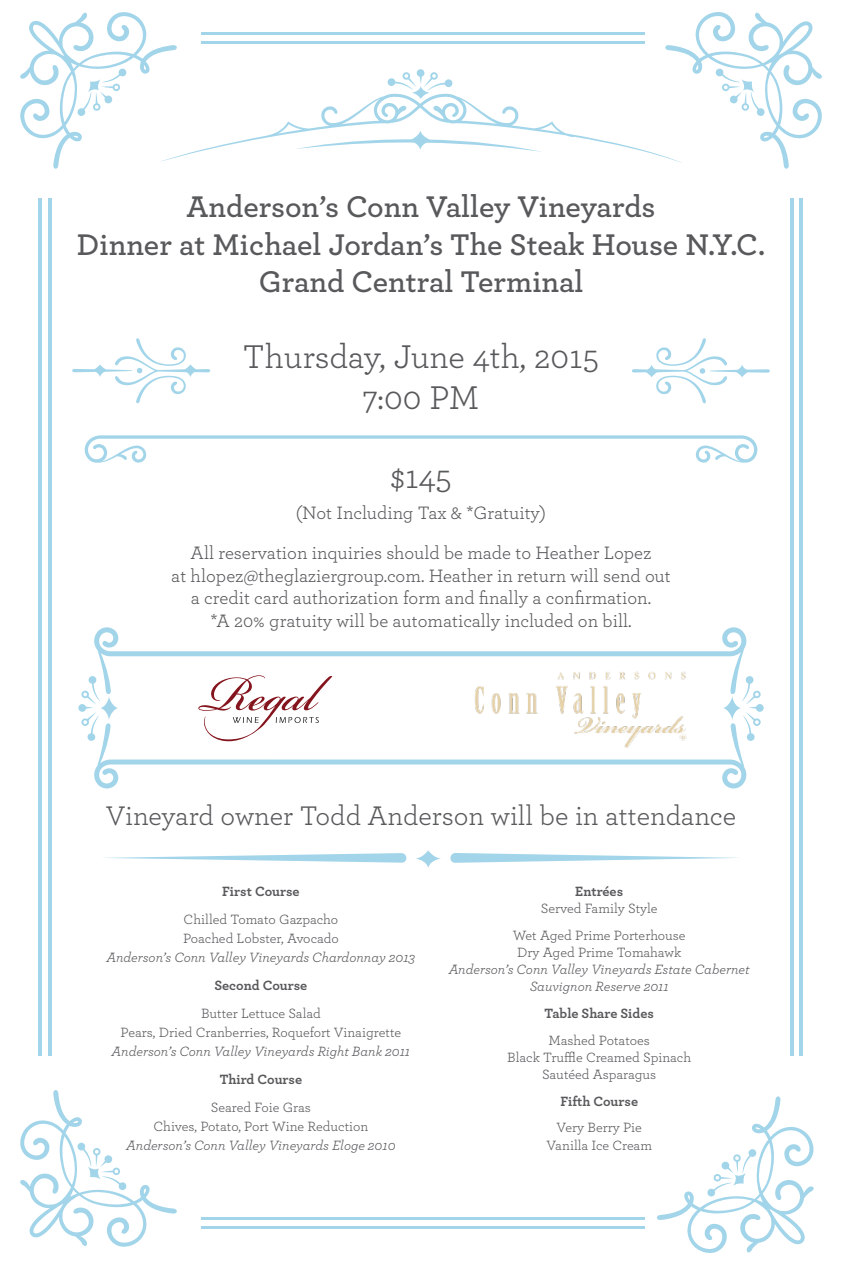
<style>
.page{position:relative;width:843px;height:1265px;background:#fff}
.page>*{position:absolute;margin:0;border:0;box-sizing:border-box;transform-origin:0 0}
.t1{font:34.5px/41.4px "Archer Pro";color:#58595b;text-align:center}
.t2{font:600 31.35px/37.7px "Archer Pro";letter-spacing:-.005em;color:#58595b;text-align:center}
.t3{font:28.2px "Archer Pro";color:#58595b}
.t4{font:18.75px/22.5px "Archer Pro";color:#58595b;text-align:center}
.t5{font:14.1px/18.8px "Archer Pro";color:#58595b;text-align:center}
.t6{font:italic 14.1px/17.2px "Archer Pro";color:#58595b;text-align:center}
.t7{font:700 14.1px "Archer Pro";letter-spacing:-.005em;color:#58595b}
</style>
<div class="page">
<hr style="left:39px;top:199px;width:3px;height:857px;background:#a2d5e9">
<hr style="left:48px;top:199px;width:3px;height:857px;background:#a2d5e9">
<hr style="left:790px;top:199px;width:3px;height:857px;background:#a2d5e9">
<hr style="left:800px;top:199px;width:3px;height:857px;background:#a2d5e9">
<hr style="left:201px;top:1217px;width:444px;height:2px;background:#a2d5e9">
<hr style="left:201px;top:1226px;width:444px;height:2px;background:#a2d5e9">
<svg style="left:20px;top:1090px;width:157px;height:156px"></svg>
<svg style="left:657px;top:1096px;width:157px;height:157px"></svg>
<svg style="left:198px;top:694px;width:121px;height:29px"></svg>
<img style="left:475px;top:694px;width:208px;height:29px">
<svg style="left:94px;top:723px;width:653px;height:66px"></svg>
<svg style="left:94px;top:627px;width:653px;height:67px"></svg>
<svg style="left:78px;top:676px;width:41px;height:65px"></svg>
<svg style="left:723px;top:676px;width:41px;height:65px"></svg>
<svg style="left:84px;top:435px;width:674px;height:28px"></svg>
<svg style="left:72px;top:338px;width:138px;height:65px"></svg>
<svg style="left:632px;top:338px;width:138px;height:65px"></svg>
<svg style="left:416px;top:850px;width:25px;height:18px"></svg>
<svg style="left:450px;top:853px;width:288px;height:9px"></svg>
<svg style="left:104px;top:853px;width:302px;height:9px"></svg>
<svg style="left:20px;top:12px;width:802px;height:157px"></svg>
<h2 class="t2" style="left:77px;top:186px;width:690px">Anderson’s Conn Valley Vineyards<br>Dinner at Michael Jordan’s The Steak House N.Y.C.<br>Grand Central Terminal</h2>
<h1 class="t1" style="left:243px;top:334px;width:358px">Thursday, June 4th, 2015<br>7:00 PM</h1>
<h1 class="t1" style="left:390px;top:454px;width:63px">$145</h1>
<h3 class="t4" style="left:191px;top:492px;width:462px;line-height:39.8px">(Not Including Tax &amp; *Gratuity)<br>All reservation inquiries should be made to Heather Lopez</h3>
<h3 class="t4" style="left:171px;top:563px;width:501px">at hlopez@theglaziergroup.com. Heather in return will send out a credit card authorization form and finally a confirmation.<br>*A 20% gratuity will be automatically included on bill.</h3>
<h3 class="t3" style="left:106px;top:796px;width:632px">Vineyard owner Todd Anderson will be in attendance</h3>
<p class="t7" style="left:222px;top:880px;width:79px">First Course</p>
<p class="t5" style="left:183px;top:909px;width:157px;text-align:left">Chilled Tomato Gazpacho<br>Poached Lobster, Avocado</p>
<p class="t6" style="left:106px;top:947px;width:310px">Anderson’s Conn Valley Vineyards Chardonnay 2013</p>
<p class="t7" style="left:215px;top:974px;width:94px">Second Course</p>
<p class="t5" style="left:121px;top:1003px;width:282px">Butter Lettuce Salad<br>Pears, Dried Cranberries, Roquefort Vinaigrette</p>
<p class="t6" style="left:112px;top:1041px;width:300px">Anderson’s Conn Valley Vineyards Right Bank 2011</p>
<p class="t7" style="left:220px;top:1068px;width:84px">Third Course</p>
<p class="t5" style="left:153px;top:1097px;width:217px">Seared Foie Gras<br>Chives, Potato, Port Wine Reduction</p>
<p class="t6" style="left:126px;top:1135px;width:271px">Anderson’s Conn Valley Vineyards Eloge 2010</p>
<p class="t7" style="left:575px;top:880px;width:49px">Entrées</p>
<p class="t5" style="left:513px;top:894px;width:174px;line-height:26.7px">Served Family Style<br>Wet Aged Prime Porterhouse</p>
<p class="t5" style="left:517px;top:942px;width:166px">Dry Aged Prime Tomahawk</p>
<p class="t6" style="left:449px;top:960px;width:303px">Anderson’s Conn Valley Vineyards Estate Cabernet<br>Sauvignon Reserve 2011</p>
<p class="t7" style="left:544px;top:1002px;width:111px">Table Share Sides</p>
<p class="t5" style="left:507px;top:1030px;width:185px;line-height:17.2px">Mashed Potatoes<br>Black Truffle Creamed Spinach<br>Sautéed Asparagus</p>
<p class="t7" style="left:560px;top:1090px;width:79px">Fifth Course</p>
<p class="t5" style="left:546px;top:1118px;width:107px;line-height:17.2px">Very Berry Pie<br>Vanilla Ice Cream</p>
</div>
